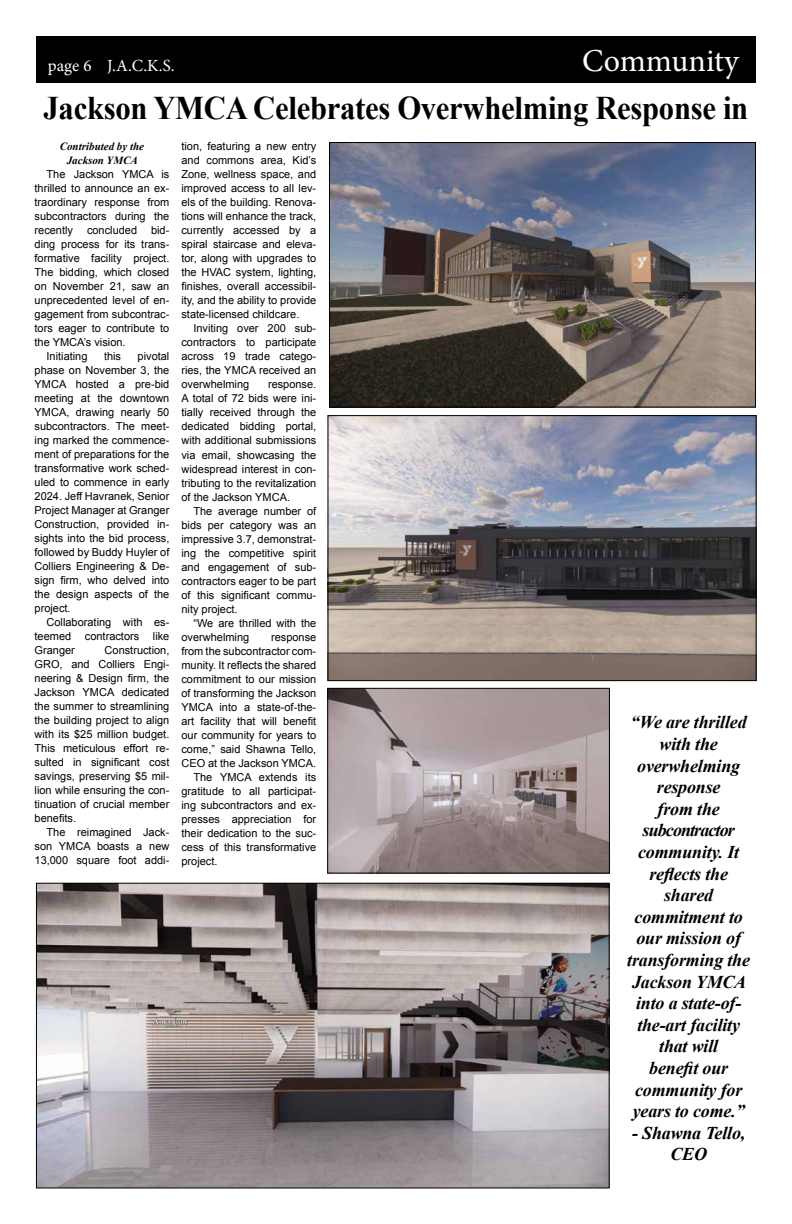
<style>
.page{position:relative;width:792px;height:1224px;background:#fff}
.page>*{position:absolute;margin:0;border:0;box-sizing:border-box;transform-origin:0 0}
.t1{font:700 33px "Times New Roman";letter-spacing:-.01em;color:#000;scale:.93 1}
.t2{font:32px "Minion Pro";color:#fff}
.t3{font:italic 700 18px/21.6px "Times New Roman";letter-spacing:-.01em;color:#000;text-align:center}
.t4{font:17px "Minion Pro";color:#fff}
.t5{font:11px/14px "Arial";color:#000;text-align:justify}
.t6{font:italic 700 11px/14px "Times New Roman";color:#000;text-align:center}
</style>
<div class="page">
<div style="left:36px;top:36px;width:720px;height:47px;background:#000"></div>
<img style="left:38px;top:885px;width:569px;height:301px">
<div style="left:36px;top:883px;width:573px;height:305px;border:1px solid #000"></div>
<img style="left:329px;top:690px;width:279px;height:181px">
<div style="left:327px;top:688px;width:283px;height:185px;border:1px solid #000"></div>
<img style="left:331px;top:144px;width:423px;height:261px">
<div style="left:329px;top:142px;width:427px;height:265px;border:1px solid #000"></div>
<img style="left:330px;top:417px;width:424px;height:262px">
<div style="left:328px;top:415px;width:428px;height:266px;border:1px solid #000"></div>
<h3 class="t4" style="left:48px;top:54px;width:128px">page 6 J.A.C.K.S.</h3>
<h2 class="t2" style="left:582px;top:39px;width:158px">Community</h2>
<h1 class="t1" style="left:44px;top:85px;width:759px">Jackson YMCA Celebrates Overwhelming Response in</h1>
<p class="t6" style="left:60px;top:139px;width:86px">Contributed by the<br>Jackson YMCA</p>
<p class="t5" style="left:35px;top:167px;width:136px;text-indent:12px">The Jackson YMCA is thrilled to announce an ex&shy;traordinary response from subcontractors during the recently</p>
<p class="t5" style="left:181px;top:140px;width:136px">tion, featuring a new entry and commons area, Kid’s Zone, wellness space, and improved access to all lev&shy;els of the building. Renova&shy;tions will enhance the track, currently accessed by a spiral staircase and eleva&shy;tor, along with upgrades to the HVAC system, lighting, finishes, overall accessibil&shy;ity, and the ability to provide state-licensed childcare.</p>
<p class="t5" style="left:181px;top:322px;width:136px;text-indent:12px">Inviting over 200 sub&shy;contractors to participate across 19 trade catego&shy;ries, the YMCA received an overwhelming</p>
<p class="t5" style="left:87px;top:223px;width:52px">concluded</p>
<p class="t5" style="left:151px;top:223px;width:20px">bid-</p>
<p class="t5" style="left:35px;top:237px;width:136px">ding process for its trans-</p>
<p class="t5" style="left:35px;top:251px;width:136px">formative facility project.</p>
<p class="t5" style="left:35px;top:265px;width:136px">The bidding, which closed</p>
<p class="t5" style="left:35px;top:279px;width:136px">on November 21, saw an</p>
<p class="t5" style="left:35px;top:293px;width:136px">unprecedented level of en-</p>
<p class="t5" style="left:35px;top:307px;width:136px">gagement from subcontrac-</p>
<p class="t5" style="left:35px;top:321px;width:136px">tors eager to contribute to</p>
<p class="t5" style="left:35px;top:335px;width:93px">the YMCA’s vision.</p>
<p class="t5" style="left:47px;top:349px;width:42px">Initiating</p>
<p class="t5" style="left:104px;top:349px;width:19px">this</p>
<p class="t5" style="left:35px;top:349px;width:136px;text-indent:103px">pivotal phase on November 3, the YMCA hosted a pre-bid meeting at the downtown YMCA, drawing nearly 50 subcontractors. The meet&shy;ing marked the commence&shy;ment of preparations for the transformative work sched&shy;uled to commence in early 2024. Jeff Havranek, Senior Project Manager at Granger Construction, provided in&shy;sights into the bid process, followed by Buddy Huyler of Colliers Engineering &amp; De&shy;sign firm, who delved into the design aspects of the project.</p>
<p class="t5" style="left:35px;top:615px;width:136px;text-indent:12px">Collaborating with es&shy;teemed contractors like Granger</p>
<p class="t5" style="left:181px;top:378px;width:136px;text-indent:87px">response.<br>A total of 72 bids were ini&shy;tially received through the dedicated bidding portal, with additional submissions via email, showcasing the widespread interest in con&shy;tributing to the revitalization of the Jackson YMCA.</p>
<p class="t5" style="left:181px;top:504px;width:136px;text-indent:12px">The average number of bids per category was an impressive 3.7, demonstrat&shy;ing the competitive spirit and engagement of sub&shy;contractors eager to be part of this significant commu&shy;nity project.</p>
<p class="t5" style="left:181px;top:616px;width:136px;text-indent:12px">“We are thrilled with the overwhelming</p>
<p class="t5" style="left:271px;top:630px;width:47px">response</p>
<p class="t5" style="left:181px;top:644px;width:136px">from the subcontractor com-</p>
<p class="t5" style="left:181px;top:658px;width:136px">munity. It reflects the shared</p>
<p class="t5" style="left:181px;top:672px;width:136px">commitment to our mission</p>
<p class="t5" style="left:181px;top:686px;width:136px">of transforming the Jackson</p>
<p class="t5" style="left:181px;top:700px;width:136px">YMCA into a state-of-the-</p>
<p class="t5" style="left:181px;top:714px;width:136px">art facility that will benefit</p>
<p class="t5" style="left:181px;top:728px;width:136px">our community for years to</p>
<p class="t5" style="left:181px;top:742px;width:136px">come,” said Shawna Tello,</p>
<p class="t5" style="left:181px;top:756px;width:136px">CEO at the Jackson YMCA.</p>
<p class="t5" style="left:193px;top:770px;width:124px">The YMCA extends its</p>
<p class="t5" style="left:181px;top:784px;width:136px">gratitude to all participat-</p>
<p class="t5" style="left:181px;top:798px;width:136px">ing subcontractors and ex-</p>
<p class="t5" style="left:181px;top:812px;width:136px">presses appreciation for</p>
<p class="t5" style="left:181px;top:826px;width:136px">their dedication to the suc-</p>
<p class="t5" style="left:181px;top:840px;width:136px">cess of this transformative</p>
<p class="t5" style="left:181px;top:854px;width:38px">project.</p>
<p class="t5" style="left:35px;top:643px;width:136px;text-indent:70px">Construction, GRO, and Colliers Engi&shy;neering &amp; Design firm, the Jackson YMCA dedicated the summer to streamlining the building project to align with its $25 million budget.<br>This meticulous effort re&shy;sulted in significant cost savings, preserving $5 mil&shy;lion while ensuring the con&shy;tinuation of crucial member benefits.</p>
<p class="t5" style="left:35px;top:825px;width:136px;text-indent:12px">The reimagined Jack&shy;son YMCA boasts a new 13,000 square foot addi-</p>
<p class="t3" style="left:627px;top:711px;width:124px">“We are thrilled with the overwhelming response<br>from the subcontractor community. It reflects the shared commitment to our mission of transforming the<br>Jackson YMCA into a state-of&shy;the-art facility that will<br>benefit our community for years to come.”</p>
<h3 class="t3" style="left:632px;top:1121px;width:115px">- Shawna Tello,<br>CEO</h3>
</div>
